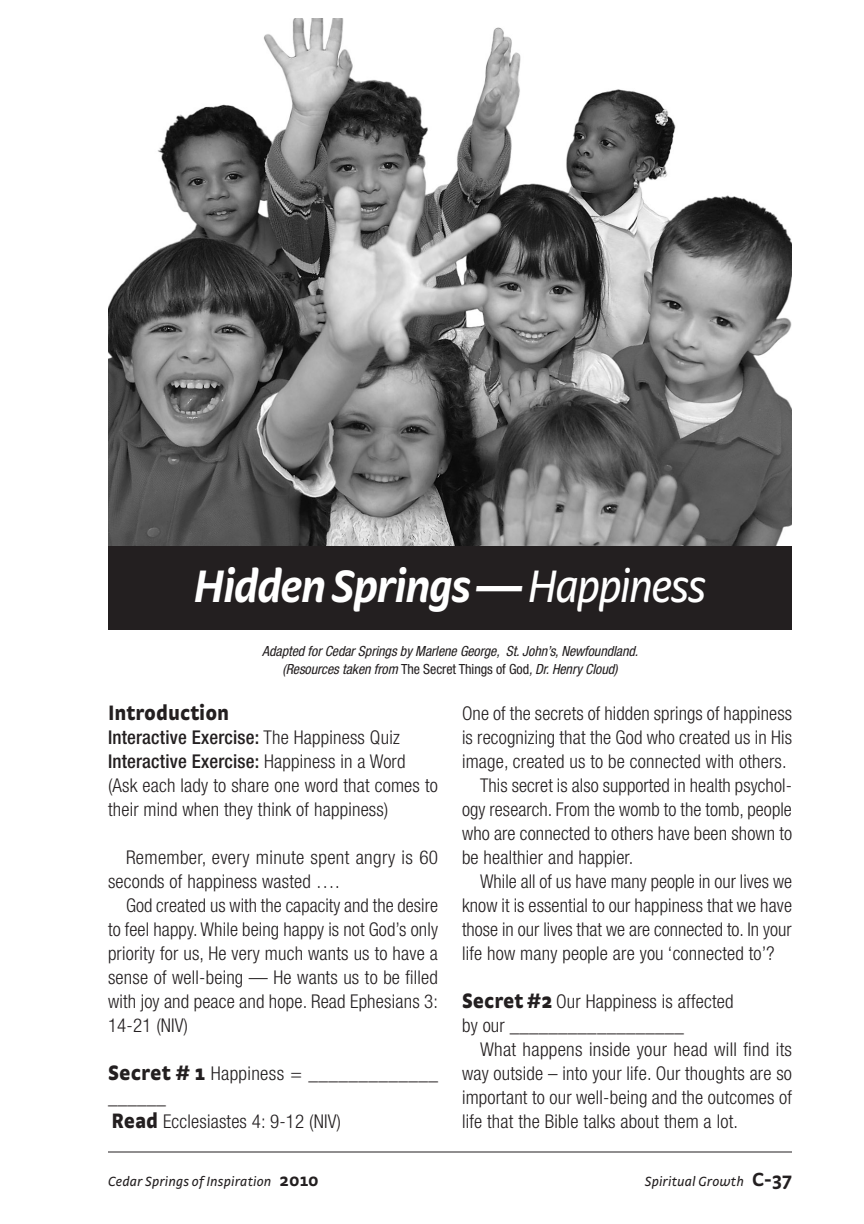
<style>
.page{position:relative;width:864px;height:1224px;background:#fff}
.page>*{position:absolute;margin:0;border:0;box-sizing:border-box;transform-origin:0 0}
.t1{font:italic 700 48px "Strada";letter-spacing:-.04em;color:#fff;scale:.95 1}
.t2{font:900 22px "Strada";color:#231f20;scale:.91 1}
.t3{font:300 condensed 19px/24px "Helvetica Neue";letter-spacing:.01em;color:#231f20}
.t4{font:italic condensed 14px/18px "Helvetica Neue";letter-spacing:-.005em;color:#231f20;text-align:center}
.t5{font:italic 14px "Strada";letter-spacing:.01em;color:#231f20}
.s1{font-weight:400}
.s2{font-style:normal}
.s3{font-weight:500}
.s4{font-family:"Strada";font-weight:900;font-stretch:normal;font-size:22px}
.s5{font-weight:700;font-style:normal;font-size:18px}
.s6{font-weight:700;font-style:normal;font-size:20px}
</style>
<div class="page">
<hr style="left:108px;top:1152px;width:684px;height:1px;background:#231f20">
<img style="left:108px;top:18px;width:684px;height:528px">
<div style="left:108px;top:546px;width:684px;height:84px;background:#231f20"></div>
<h1 class="t1" style="left:194px;top:558px;width:541px">Hidden Springs — <span class="s1">Happiness</span></h1>
<p class="t4" style="left:262px;top:642px;width:378px">Adapted for Cedar Springs by Marlene George, St. John’s, Newfoundland. (Resources taken from <span class="s2">The Secret Things of God</span>, Dr. Henry Cloud)</p>
<p class="t2" style="left:108px;top:699px;width:135px">Introduction</p>
<p class="t3" style="left:108px;top:725px;width:331px"><span class="s3">Interactive Exercise:</span> The Happiness Quiz <span class="s3">Interactive Exercise:</span> Happiness in a Word (Ask each lady to share one word that comes to their mind when they think of happiness)</p>
<p class="t3" style="left:108px;top:845px;width:332px;text-indent:18px">Remember, every minute spent angry is 60 seconds of happiness wasted ….</p>
<p class="t3" style="left:108px;top:893px;width:332px;text-align:justify;text-indent:18px">God created us with the capacity and the desire to feel happy. While being happy is not God’s only priority for us, He very much wants us to have a sense of well-being — He wants us to be filled with joy and peace and hope. Read Ephesians 3:<br>14-21 (NIV)</p>
<p class="t3" style="left:108px;top:1061px;width:332px"><span class="s4">Secret # 1</span> Happiness = _____________ ______<br><span class="s4">Read</span> Ecclesiastes 4: 9-12 (NIV)</p>
<p class="t3" style="left:462px;top:701px;width:332px">One of the secrets of hidden springs of happiness</p>
<p class="t3" style="left:462px;top:725px;width:332px">is recognizing that the God who created us in His</p>
<p class="t3" style="left:462px;top:749px;width:326px">image, created us to be connected with others.</p>
<p class="t3" style="left:480px;top:773px;width:313px">This secret is also supported in health psychol-</p>
<p class="t3" style="left:462px;top:797px;width:331px">ogy research. From the womb to the tomb, people</p>
<p class="t3" style="left:462px;top:821px;width:332px">who are connected to others have been shown to</p>
<p class="t3" style="left:462px;top:845px;width:173px">be healthier and happier.</p>
<p class="t3" style="left:480px;top:869px;width:314px">While all of us have many people in our lives we</p>
<p class="t3" style="left:462px;top:893px;width:332px">know it is essential to our happiness that we have</p>
<p class="t3" style="left:462px;top:917px;width:331px">those in our lives that we are connected to. In your</p>
<p class="t3" style="left:462px;top:941px;width:314px">life how many people are you ‘connected to’?</p>
<p class="t3" style="left:462px;top:989px;width:273px"><span class="s4">Secret #2</span> Our Happiness is affected by our __________________</p>
<p class="t3" style="left:462px;top:1037px;width:332px;text-align:justify;text-indent:18px">What happens inside your head will find its way outside – into your life. Our thoughts are so important to our well-being and the outcomes of life that the Bible talks about them a lot.</p>
<p class="t5" style="left:108px;top:1173px;width:212px">Cedar Springs of Inspiration <span class="s5">2010</span></p>
<p class="t5" style="left:645px;top:1173px;width:149px">Spiritual Growth <span class="s6">C-37</span></p>
</div>
